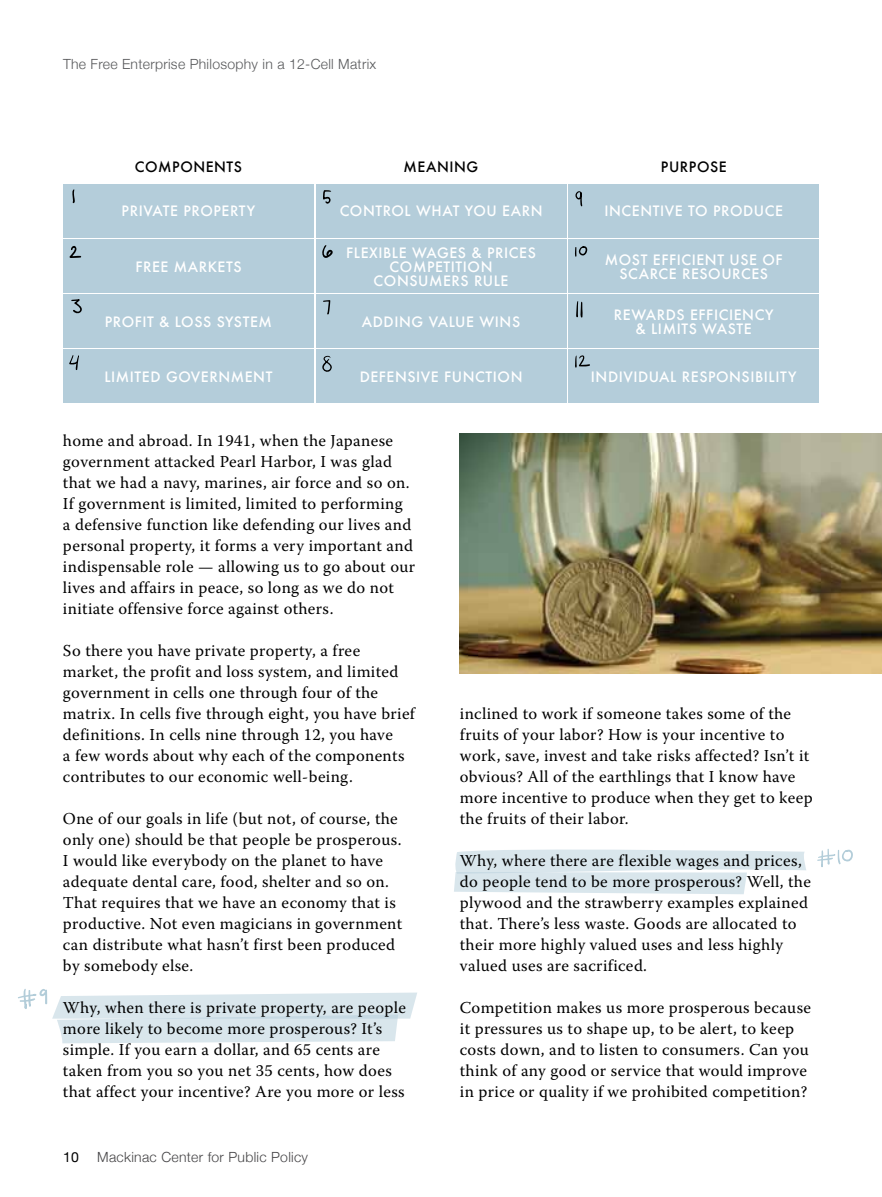
<style>
.page{position:relative;width:882px;height:1197px;background:#fff}
.page>*{position:absolute;margin:0;border:0;box-sizing:border-box;transform-origin:0 0}
.t1{font:16.62px/21px "Warnock Pro";letter-spacing:.02em;color:#000}
.t2{font:500 14px/14px "Futura";letter-spacing:.04em;color:#fff;text-align:center}
.t3{font:300 14px "Helvetica Neue";letter-spacing:.02em;color:#58595b}
.t4{font:300 14px "Helvetica Neue";letter-spacing:.02em;color:#464547}
.t5{font:500 14px "Futura";letter-spacing:.04em;color:#000}
.t6{font:14px "Helvetica Neue";color:#000}
</style>
<div class="page">
<svg style="left:454px;top:849px;width:352px;height:45px"></svg>
<img style="left:460px;top:434px;width:422px;height:239px">
<svg style="left:18px;top:989px;width:399px;height:54px"></svg>
<svg style="left:817px;top:849px;width:36px;height:18px"></svg>
<div style="left:63px;top:239px;width:251px;height:54px;background:#b4cdda"></div>
<div style="left:63px;top:294px;width:251px;height:54px;background:#b4cdda"></div>
<div style="left:63px;top:349px;width:251px;height:54px;background:#b4cdda"></div>
<div style="left:316px;top:239px;width:251px;height:54px;background:#b4cdda"></div>
<div style="left:316px;top:349px;width:251px;height:54px;background:#b4cdda"></div>
<div style="left:316px;top:184px;width:251px;height:53px;background:#b4cdda"></div>
<div style="left:568px;top:349px;width:251px;height:54px;background:#b4cdda"></div>
<div style="left:568px;top:294px;width:251px;height:54px;background:#b4cdda"></div>
<div style="left:568px;top:239px;width:251px;height:54px;background:#b4cdda"></div>
<div style="left:568px;top:184px;width:251px;height:53px;background:#b4cdda"></div>
<div style="left:316px;top:294px;width:251px;height:54px;background:#b4cdda"></div>
<div style="left:63px;top:184px;width:251px;height:53px;background:#b4cdda"></div>
<svg style="left:72px;top:189px;width:3px;height:14px"></svg>
<svg style="left:69px;top:246px;width:12px;height:12px"></svg>
<svg style="left:71px;top:299px;width:11px;height:15px"></svg>
<svg style="left:69px;top:355px;width:10px;height:15px"></svg>
<svg style="left:323px;top:190px;width:8px;height:14px"></svg>
<svg style="left:322px;top:245px;width:11px;height:13px"></svg>
<svg style="left:323px;top:300px;width:7px;height:15px"></svg>
<svg style="left:322px;top:355px;width:10px;height:17px"></svg>
<svg style="left:575px;top:191px;width:7px;height:16px"></svg>
<svg style="left:575px;top:246px;width:12px;height:11px"></svg>
<svg style="left:576px;top:301px;width:7px;height:17px"></svg>
<svg style="left:575px;top:355px;width:15px;height:13px"></svg>
<p class="t3" style="left:63px;top:53px;width:315px">The Free Enterprise Philosophy in a 12-Cell Matrix</p>
<p class="t5" style="left:135px;top:157px;width:109px">COMPONENTS</p>
<p class="t5" style="left:404px;top:157px;width:76px">MEANING</p>
<p class="t5" style="left:661px;top:157px;width:67px">PURPOSE</p>
<p class="t2" style="left:122px;top:204px;width:135px">PRIVATE PROPERTY</p>
<p class="t2" style="left:340px;top:204px;width:204px">CONTROL WHAT YOU EARN</p>
<p class="t2" style="left:604px;top:204px;width:180px">INCENTIVE TO PRODUCE</p>
<p class="t2" style="left:135px;top:259px;width:108px">FREE MARKETS</p>
<p class="t2" style="left:346px;top:245px;width:191px">FLEXIBLE WAGES &amp; PRICES<br>COMPETITION<br>CONSUMERS RULE</p>
<p class="t2" style="left:605px;top:252px;width:178px">MOST EFFICIENT USE OF<br>SCARCE RESOURCES</p>
<p class="t2" style="left:105px;top:314px;width:167px">PROFIT &amp; LOSS SYSTEM</p>
<p class="t2" style="left:362px;top:314px;width:160px">ADDING VALUE WINS</p>
<p class="t2" style="left:614px;top:307px;width:161px">REWARDS EFFICIENCY &amp; LIMITS WASTE</p>
<p class="t2" style="left:104px;top:370px;width:169px">LIMITED GOVERNMENT</p>
<p class="t2" style="left:360px;top:370px;width:164px">DEFENSIVE FUNCTION</p>
<p class="t2" style="left:591px;top:370px;width:207px">I NDIVIDUAL RESPONSIBILITY</p>
<p class="t1" style="left:63px;top:430px;width:354px">home and abroad. In 1941, when the Japanese government attacked Pearl Harbor, I was glad that we had a navy, marines, air force and so on.<br>If government is limited, limited to performing<br>a defensive function like defending our lives and personal property, it forms a very important and indispensable role — allowing us to go about our lives and affairs in peace, so long as we do not initiate offensive force against others.</p>
<p class="t1" style="left:63px;top:640px;width:353px">So there you have private property, a free market, the profit and loss system, and limited government in cells one through four of the matrix. In cells five through eight, you have brief definitions. In cells nine through 12, you have<br>a few words about why each of the components contributes to our economic well-being.</p>
<p class="t1" style="left:63px;top:808px;width:341px">One of our goals in life (but not, of course, the only one) should be that people be prosperous.<br>I would like everybody on the planet to have adequate dental care, food, shelter and so on.<br>That requires that we have an economy that is productive. Not even magicians in government can distribute what hasn’t first been produced by somebody else.</p>
<p class="t1" style="left:63px;top:997px;width:345px">Why, when there is private property, are people more likely to become more prosperous? It’s simple. If you earn a dollar, and 65 cents are taken from you so you net 35 cents, how does that affect your incentive? Are you more or less</p>
<p class="t6" style="left:63px;top:1147px;width:17px">10</p>
<p class="t4" style="left:97px;top:1146px;width:212px">Mackinac Center for Public Policy</p>
<p class="t1" style="left:460px;top:703px;width:355px">inclined to work if someone takes some of the fruits of your labor? How is your incentive to work, save, invest and take risks affected? Isn’t it obvious? All of the earthlings that I know have more incentive to produce when they get to keep the fruits of their labor.</p>
<p class="t1" style="left:460px;top:850px;width:353px">Why, where there are flexible wages and prices, do people tend to be more prosperous? Well, the plywood and the strawberry examples explained that. There’s less waste. Goods are allocated to their more highly valued uses and less highly valued uses are sacrificed.</p>
<p class="t1" style="left:460px;top:997px;width:353px">Competition makes us more prosperous because it pressures us to shape up, to be alert, to keep costs down, and to listen to consumers. Can you think of any good or service that would improve in price or quality if we prohibited competition?</p>
</div>
